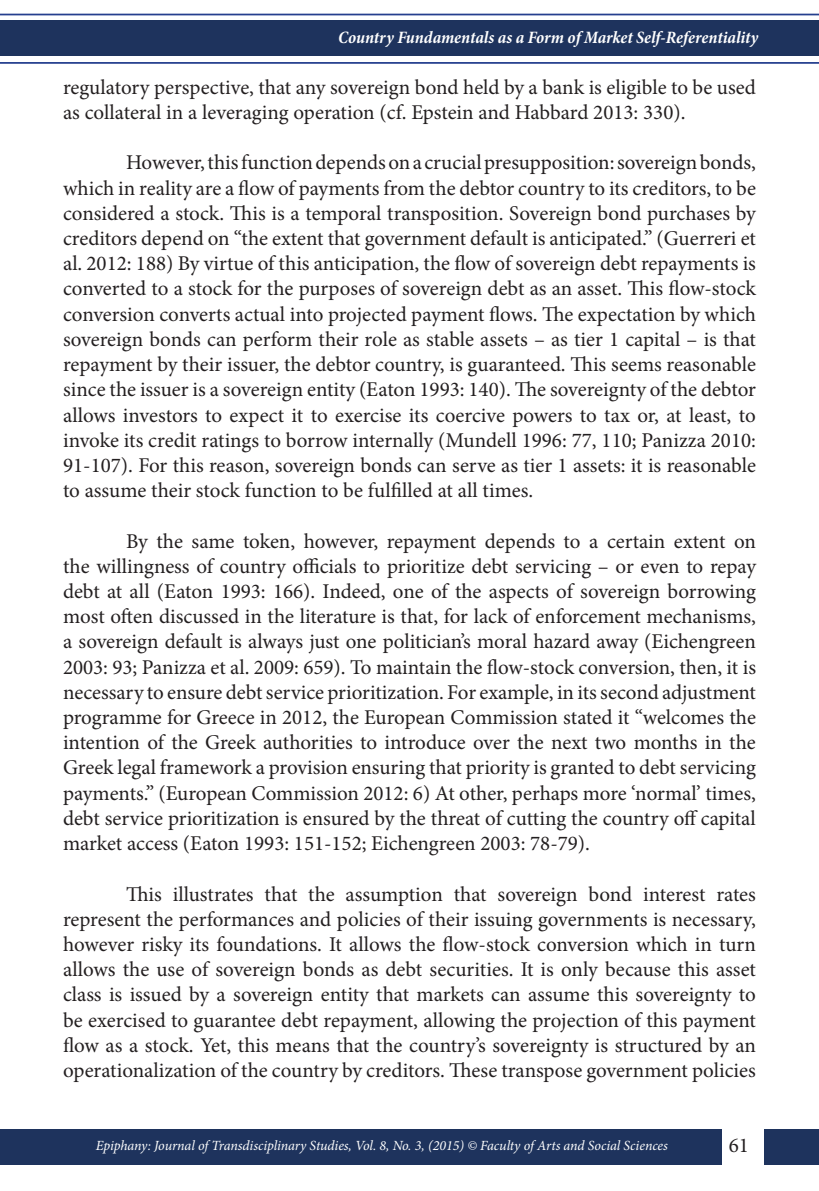
<style>
.page{position:relative;width:819px;height:1191px;background:#fff}
.page>*{position:absolute;margin:0;border:0;box-sizing:border-box;transform-origin:0 0}
.t1{font:21px/25.2px "Minion Pro";color:#231f20;text-align:justify}
.t2{font:italic 700 condensed 17.5px "Minion Pro";letter-spacing:-.005em;color:#fff}
.t3{font:italic 14px "Minion Pro";letter-spacing:-.01em;color:#fff}
</style>
<div class="page">
<div style="left:0;top:21px;width:819px;height:35px;background:#1e335d"></div>
<div style="left:0;top:1128px;width:721px;height:36px;background:#1e335d"></div>
<div style="left:764px;top:1129px;width:55px;height:35px;background:#1e335d"></div>
<hr style="left:0;top:14px;width:819px;height:1px;background:#253f8e">
<hr style="left:0;top:62px;width:819px;height:2px;background:#253f8e">
<p class="t2" style="left:338px;top:25px;width:421px">Country Fundamentals as a Form of Market Self-Referentiality</p>
<p class="t1" style="left:63px;top:75px;width:694px">regulatory perspective, that any sovereign bond held by a bank is eligible to be used as collateral in a leveraging operation (cf. Epstein and Habbard 2013: 330).</p>
<p class="t1" style="left:63px;top:150px;width:694px;text-indent:63px">However, this function depends on a crucial presupposition: sovereign bonds, which in reality are a flow of payments from the debtor country to its creditors, to be considered a stock. This is a temporal transposition. Sovereign bond purchases by creditors depend on “the extent that government default is anticipated.” (Guerreri et al. 2012: 188) By virtue of this anticipation, the flow of sovereign debt repayments is converted to a stock for the purposes of sovereign debt as an asset. This flow-stock conversion converts actual into projected payment flows. The expectation by which sovereign bonds can perform their role as stable assets – as tier 1 capital – is that repayment by their issuer, the debtor country, is guaranteed. This seems reasonable since the issuer is a sovereign entity (Eaton 1993: 140). The sovereignty of the debtor allows investors to expect it to exercise its coercive powers to tax or, at least, to invoke its credit ratings to borrow internally (Mundell 1996: 77, 110; Panizza 2010:<br>91-107). For this reason, sovereign bonds can serve as tier 1 assets: it is reasonable to assume their stock function to be fulfilled at all times.</p>
<p class="t1" style="left:63px;top:528px;width:694px;text-indent:63px">By the same token, however, repayment depends to a certain extent on the willingness of country officials to prioritize debt servicing – or even to repay debt at all (Eaton 1993: 166). Indeed, one of the aspects of sovereign borrowing most often discussed in the literature is that, for lack of enforcement mechanisms, a sovereign default is always just one politician’s moral hazard away (Eichengreen 2003: 93; Panizza et al. 2009: 659). To maintain the flow-stock conversion, then, it is necessary to ensure debt service prioritization. For example, in its second adjustment programme for Greece in 2012, the European Commission stated it “welcomes the intention of the Greek authorities to introduce over the next two months in the Greek legal framework a provision ensuring that priority is granted to debt servicing payments.” (European Commission 2012: 6) At other, perhaps more ‘normal’ times, debt service prioritization is ensured by the threat of cutting the country off capital market access (Eaton 1993: 151-152; Eichengreen 2003: 78-79).</p>
<p class="t1" style="left:63px;top:881px;width:694px;text-indent:63px">This illustrates that the assumption that sovereign bond interest rates represent the performances and policies of their issuing governments is necessary, however risky its foundations. It allows the flow-stock conversion which in turn allows the use of sovereign bonds as debt securities. It is only because this asset class is issued by a sovereign entity that markets can assume this sovereignty to be exercised to guarantee debt repayment, allowing the projection of this payment flow as a stock. Yet, this means that the country’s sovereignty is structured by an operationalization of the country by creditors. These transpose government policies</p>
<p class="t3" style="left:96px;top:1136px;width:573px">Epiphany: Journal of Transdisciplinary Studies, Vol. 8, No. 3, (2015) © Faculty of Arts and Social Sciences</p>
<p class="t1" style="left:728px;top:1132px;width:22px">61</p>
</div>
